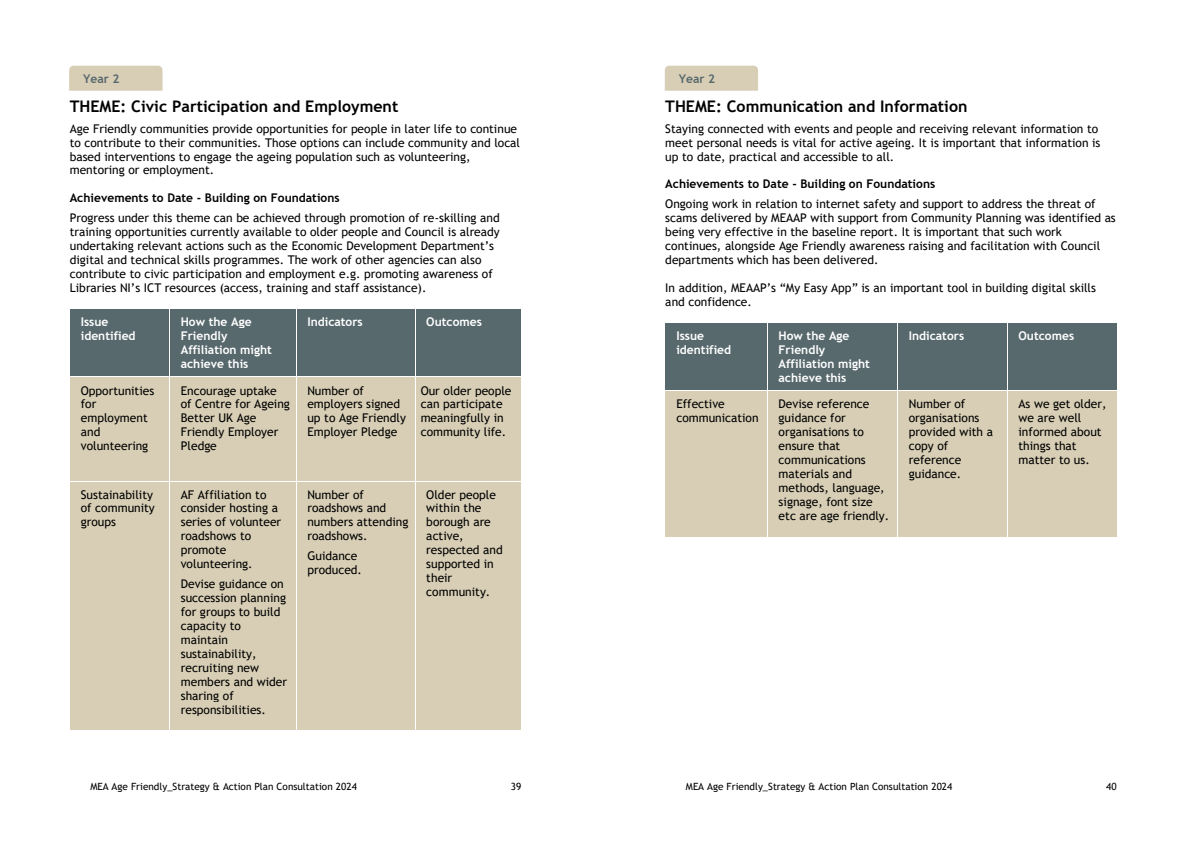
<style>
.page{position:relative;width:1191px;height:842px;background:#fff}
.page>*{position:absolute;margin:0;border:0;box-sizing:border-box;transform-origin:0 0}
.t1{font:700 16px "Trebuchet MS";color:#000}
.t2{font:12px/13.9px "Trebuchet MS";color:#000}
.t3{font:700 12px/14px "Trebuchet MS";color:#fff}
.t4{font:700 12px "Trebuchet MS";color:#000}
.t5{font:700 12px "Trebuchet MS";letter-spacing:-.005em;color:#58696d}
.t6{font:10px "Trebuchet MS";color:#000}
</style>
<div class="page">
<div style="left:70px;top:309px;width:99px;height:68px;background:#58696d"></div>
<div style="left:170px;top:309px;width:126px;height:68px;background:#58696d"></div>
<div style="left:296px;top:309px;width:119px;height:68px;background:#58696d"></div>
<div style="left:415px;top:309px;width:106px;height:68px;background:#58696d"></div>
<hr style="left:70px;top:309px;width:99px;height:1px;background:#fff">
<hr style="left:170px;top:309px;width:126px;height:1px;background:#fff">
<hr style="left:296px;top:309px;width:119px;height:1px;background:#fff">
<hr style="left:415px;top:309px;width:106px;height:1px;background:#fff">
<hr style="left:296px;top:309px;width:1px;height:68px;background:#fff">
<hr style="left:415px;top:309px;width:1px;height:68px;background:#fff">
<div style="left:70px;top:377px;width:99px;height:104px;background:#d7ceb5"></div>
<div style="left:170px;top:377px;width:126px;height:104px;background:#d7ceb5"></div>
<div style="left:296px;top:377px;width:119px;height:104px;background:#d7ceb5"></div>
<div style="left:415px;top:377px;width:106px;height:104px;background:#d7ceb5"></div>
<hr style="left:70px;top:377px;width:99px;height:1px;background:#fff">
<hr style="left:170px;top:377px;width:126px;height:1px;background:#fff">
<hr style="left:296px;top:377px;width:119px;height:1px;background:#fff">
<hr style="left:415px;top:377px;width:106px;height:1px;background:#fff">
<hr style="left:296px;top:377px;width:1px;height:104px;background:#fff">
<hr style="left:415px;top:377px;width:1px;height:104px;background:#fff">
<div style="left:70px;top:481px;width:99px;height:249px;background:#d7ceb5"></div>
<div style="left:170px;top:481px;width:126px;height:249px;background:#d7ceb5"></div>
<div style="left:296px;top:481px;width:119px;height:249px;background:#d7ceb5"></div>
<div style="left:415px;top:481px;width:106px;height:249px;background:#d7ceb5"></div>
<hr style="left:70px;top:481px;width:99px;height:1px;background:#fff">
<hr style="left:170px;top:481px;width:126px;height:1px;background:#fff">
<hr style="left:296px;top:481px;width:119px;height:1px;background:#fff">
<hr style="left:415px;top:481px;width:106px;height:1px;background:#fff">
<hr style="left:296px;top:481px;width:1px;height:249px;background:#fff">
<hr style="left:415px;top:481px;width:1px;height:249px;background:#fff">
<svg style="left:69px;top:65px;width:94px;height:26px"></svg>
<img style="left:76px;top:71px;width:56px;height:16px">
<div style="left:665px;top:323px;width:102px;height:68px;background:#58696d"></div>
<div style="left:768px;top:323px;width:129px;height:68px;background:#58696d"></div>
<div style="left:898px;top:323px;width:109px;height:68px;background:#58696d"></div>
<div style="left:1007px;top:323px;width:109px;height:68px;background:#58696d"></div>
<hr style="left:1007px;top:323px;width:1px;height:68px;background:#fff">
<div style="left:665px;top:391px;width:102px;height:145px;background:#d7ceb5"></div>
<div style="left:768px;top:391px;width:129px;height:145px;background:#d7ceb5"></div>
<div style="left:898px;top:391px;width:109px;height:145px;background:#d7ceb5"></div>
<div style="left:1007px;top:391px;width:109px;height:145px;background:#d7ceb5"></div>
<hr style="left:665px;top:391px;width:102px;height:1px;background:#fff">
<hr style="left:768px;top:391px;width:129px;height:1px;background:#fff">
<hr style="left:898px;top:391px;width:109px;height:1px;background:#fff">
<hr style="left:1007px;top:391px;width:109px;height:1px;background:#fff">
<hr style="left:1007px;top:391px;width:1px;height:145px;background:#fff">
<svg style="left:664px;top:65px;width:94px;height:26px"></svg>
<img style="left:671px;top:71px;width:56px;height:16px">
<p class="t5" style="left:83px;top:71px;width:38px">Year 2</p>
<h1 class="t1" style="left:70px;top:96px;width:330px">THEME: Civic Participation and Employment</h1>
<p class="t2" style="left:70px;top:121px;width:452px">Age Friendly communities provide opportunities for people in later life to continue to contribute to their communities. Those options can include community and local based interventions to engage the ageing population such as volunteering, mentoring or employment.</p>
<p class="t4" style="left:70px;top:191px;width:271px">Achievements to Date - Building on Foundations</p>
<p class="t2" style="left:70px;top:211px;width:431px">Progress under this theme can be achieved through promotion of re-skilling and training opportunities currently available to older people and Council is already undertaking relevant actions such as the Economic Development Department’s digital and technical skills programmes. The work of other agencies can also contribute to civic participation and employment e.g. promoting awareness of Libraries NI’s ICT resources (access, training and staff assistance).</p>
<p class="t3" style="left:81px;top:315px;width:56px">Issue identified</p>
<p class="t3" style="left:181px;top:315px;width:93px">How the Age<br>Friendly<br>Affiliation might achieve this</p>
<p class="t3" style="left:307px;top:315px;width:57px">Indicators</p>
<p class="t3" style="left:426px;top:315px;width:57px">Outcomes</p>
<p class="t2" style="left:81px;top:383px;width:75px">Opportunities for employment and volunteering</p>
<p class="t2" style="left:181px;top:383px;width:111px">Encourage uptake of Centre for Ageing<br>Better UK Age<br>Friendly Employer<br>Pledge</p>
<p class="t2" style="left:307px;top:383px;width:100px">Number of employers signed up to Age Friendly<br>Employer Pledge</p>
<p class="t2" style="left:421px;top:383px;width:92px">Our older people can participate meaningfully in community life.</p>
<p class="t2" style="left:81px;top:487px;width:76px">Sustainability of community groups</p>
<p class="t2" style="left:181px;top:487px;width:102px">AF Affiliation to consider hosting a series of volunteer roadshows to promote volunteering.</p>
<p class="t2" style="left:181px;top:577px;width:108px">Devise guidance on succession planning for groups to build capacity to maintain sustainability, recruiting new members and wider sharing of responsibilities.</p>
<p class="t2" style="left:307px;top:487px;width:103px">Number of roadshows and numbers attending roadshows.</p>
<p class="t2" style="left:307px;top:549px;width:56px">Guidance produced.</p>
<p class="t2" style="left:426px;top:487px;width:78px">Older people within the borough are active, respected and supported in their community.</p>
<p class="t6" style="left:90px;top:780px;width:268px">MEA Age Friendly_Strategy &amp; Action Plan Consultation 2024</p>
<p class="t6" style="left:511px;top:780px;width:12px">39</p>
<p class="t5" style="left:678px;top:71px;width:38px">Year 2</p>
<h1 class="t1" style="left:665px;top:96px;width:304px">THEME: Communication and Information</h1>
<p class="t2" style="left:665px;top:121px;width:436px">Staying connected with events and people and receiving relevant information to meet personal needs is vital for active ageing. It is important that information is up to date, practical and accessible to all.</p>
<p class="t4" style="left:665px;top:177px;width:271px">Achievements to Date - Building on Foundations</p>
<p class="t2" style="left:665px;top:197px;width:452px">Ongoing work in relation to internet safety and support to address the threat of scams delivered by MEAAP with support from Community Planning was identified as being very effective in the baseline report. It is important that such work continues, alongside Age Friendly awareness raising and facilitation with Council departments which has been delivered.</p>
<p class="t2" style="left:665px;top:281px;width:432px">In addition, MEAAP’s “My Easy App” is an important tool in building digital skills and confidence.</p>
<p class="t3" style="left:676px;top:329px;width:56px">Issue identified</p>
<p class="t3" style="left:778px;top:329px;width:93px">How the Age<br>Friendly<br>Affiliation might achieve this</p>
<p class="t3" style="left:908px;top:329px;width:57px">Indicators</p>
<p class="t3" style="left:1018px;top:329px;width:57px">Outcomes</p>
<p class="t2" style="left:676px;top:397px;width:84px">Effective communication</p>
<p class="t2" style="left:778px;top:397px;width:112px">Devise reference guidance for organisations to ensure that communications materials and methods, language, signage, font size etc are age friendly.</p>
<p class="t2" style="left:908px;top:397px;width:86px">Number of organisations provided with a copy of reference guidance.</p>
<p class="t2" style="left:1018px;top:397px;width:89px">As we get older, we are well informed about things that matter to us.</p>
<p class="t6" style="left:686px;top:780px;width:268px">MEA Age Friendly_Strategy &amp; Action Plan Consultation 2024</p>
<p class="t6" style="left:1106px;top:780px;width:12px">40</p>
</div>
